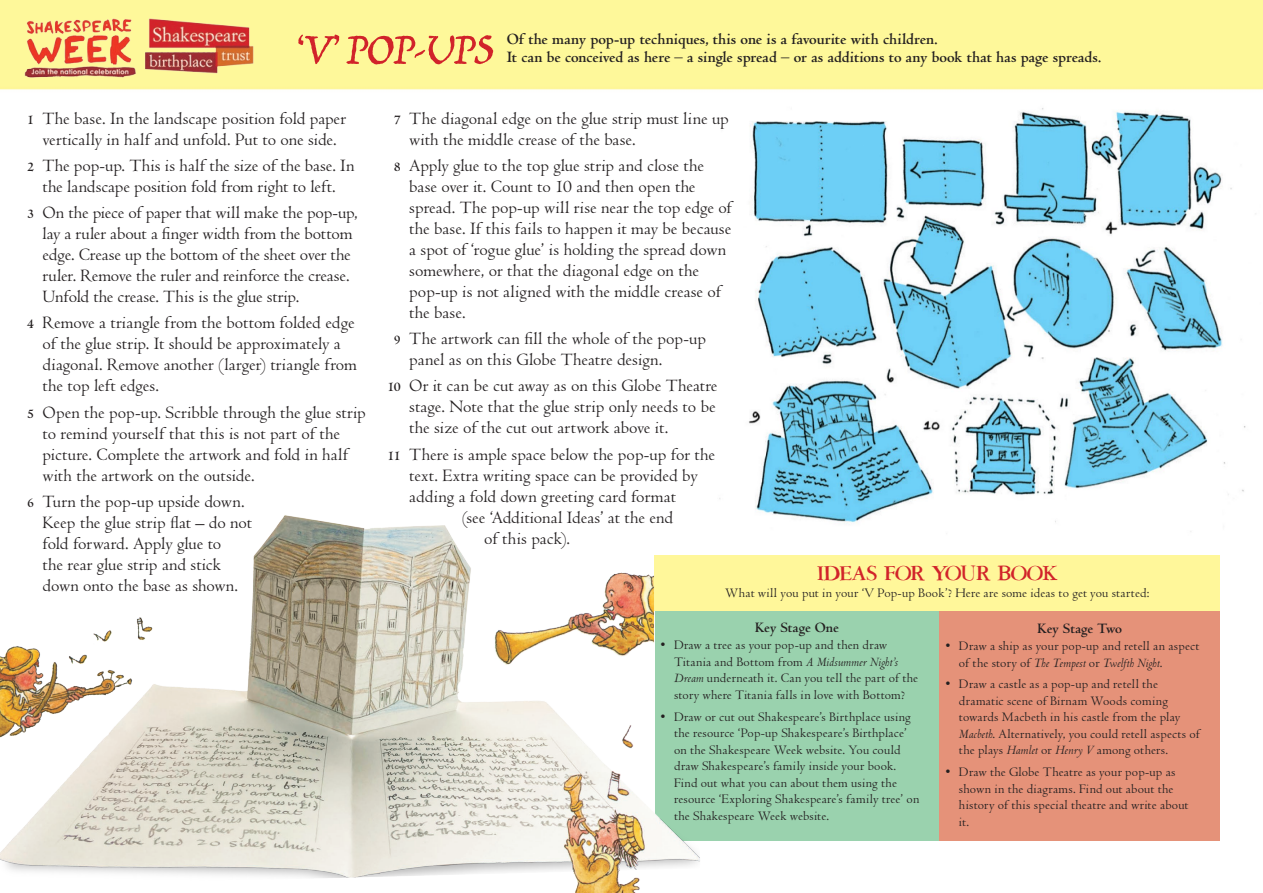
<style>
.page{position:relative;width:1263px;height:893px;background:#fff}
.page>*{position:absolute;margin:0;border:0;box-sizing:border-box;transform-origin:0 0}
.Big_Header{font:79.5px "Ludovico Woodcut";color:#d1232a}
.Ideas_Subhead{font:24px "Bob Graham";letter-spacing:-.025em;color:#d1232a}
.Body_Unlisted_List{font:18px/21px "Centaur";color:#231f20}
.Intro{font:700 16.5px/18px "Centaur";color:#231f20}
.Box_Sub-head{font:700 15px "Centaur";color:#231f20}
.Box_Text{font:13.5px/16.5px "Centaur";letter-spacing:.015em;color:#231f20}
.s1{font-weight:700;font-size:13.5px}
.s2{font-style:italic}
</style>
<div class="page">
<img style="left:0;top:0;width:1263px;height:893px">
<img style="left:14px;top:11px;width:248px;height:74px">
<div style="left:654px;top:556px;width:566px;height:55px;background:#fff79a"></div>
<div style="left:654px;top:611px;width:285px;height:230px;background:#9ad2ae"></div>
<div style="left:939px;top:611px;width:281px;height:230px;background:#e59279"></div>
<p class="Big_Header" style="left:298px;top:-10px;width:198px">‘V’POP-UPS</p>
<p class="Intro" style="left:507px;top:30px;width:596px">Of the many pop-up techniques, this one is a favourite with children.<br>It can be conceived as here – a single spread – or as additions to any book that has page spreads.</p>
<p class="Body_Unlisted_List" style="left:27px;top:108px;width:320px;text-align:center"><span class="s1">1</span> The base. In the landscape position fold paper vertically in half and unfold. Put to one side.</p>
<p class="Body_Unlisted_List" style="left:27px;top:155px;width:329px;text-align:center"><span class="s1">2</span> The pop-up. This is half the size of the base. In the landscape position fold from right to left.</p>
<p class="Body_Unlisted_List" style="left:43px;top:202px;width:317px;text-indent:-16px"><span class="s1">3</span> On the piece of paper that will make the pop-up, lay a ruler about a finger width from the bottom edge. Crease up the bottom of the sheet over the ruler. Remove the ruler and reinforce the crease.<br>Unfold the crease. This is the glue strip.</p>
<p class="Body_Unlisted_List" style="left:43px;top:313px;width:316px;text-indent:-16px"><span class="s1">4</span> Remove a triangle from the bottom folded edge of the glue strip. It should be approximately a diagonal. Remove another (larger) triangle from the top left edges.</p>
<p class="Body_Unlisted_List" style="left:43px;top:402px;width:325px;text-indent:-16px"><span class="s1">5</span> Open the pop-up. Scribble through the glue strip to remind yourself that this is not part of the picture. Complete the artwork and fold in half with the artwork on the outside.</p>
<p class="Body_Unlisted_List" style="left:43px;top:491px;width:211px;text-indent:-16px"><span class="s1">6</span> Turn the pop-up upside down.<br>Keep the glue strip flat – do not fold forward. Apply glue to<br>the rear glue strip and stick down onto the base as shown.</p>
<p class="Body_Unlisted_List" style="left:409px;top:108px;width:321px;text-indent:-16px"><span class="s1">7</span> The diagonal edge on the glue strip must line up with the middle crease of the base.</p>
<p class="Body_Unlisted_List" style="left:409px;top:155px;width:324px;text-indent:-16px"><span class="s1">8</span> Apply glue to the top glue strip and close the base over it. Count to 10 and then open the spread. The pop-up will rise near the top edge of the base. If this fails to happen it may be because a spot of ‘rogue glue’ is holding the spread down somewhere, or that the diagonal edge on the pop-up is not aligned with the middle crease of the base.</p>
<p class="Body_Unlisted_List" style="left:409px;top:328px;width:298px;text-indent:-16px"><span class="s1">9</span> The artwork can fill the whole of the pop-up panel as on this Globe Theatre design.</p>
<p class="Body_Unlisted_List" style="left:409px;top:376px;width:310px;text-align:justify;text-indent:-22px"><span class="s1">10</span> Or it can be cut away as on this Globe Theatre stage. Note that the glue strip only needs to be the size of the cut out artwork above it.</p>
<p class="Body_Unlisted_List" style="left:387px;top:444px;width:329px"><span class="s1">11</span> There is ample space below the pop-up for the</p>
<p class="Body_Unlisted_List" style="left:409px;top:465px;width:290px">text. Extra writing space can be provided by</p>
<p class="Body_Unlisted_List" style="left:409px;top:486px;width:268px">adding a fold down greeting card format</p>
<p class="Body_Unlisted_List" style="left:462px;top:507px;width:212px">(see ‘Additional Ideas’ at the end</p>
<p class="Body_Unlisted_List" style="left:484px;top:528px;width:87px">of this pack).</p>
<p class="Ideas_Subhead" style="left:817px;top:558px;width:241px">IDEAS FOR YOUR BOOK</p>
<p class="Box_Text" style="left:725px;top:584px;width:426px">What will you put in your ‘V Pop-up Book’? Here are some ideas to get you started:</p>
<p class="Box_Sub-head" style="left:755px;top:620px;width:85px">Key Stage One</p>
<p class="Box_Text" style="left:674px;top:637px;width:246px;text-indent:-14px">• Draw a tree as your pop-up and then draw Titania and Bottom from <span class="s2">A Midsummer Night’s Dream</span> underneath it. Can you tell the part of the story where Titania falls in love with Bottom?</p>
<p class="Box_Text" style="left:674px;top:709px;width:247px;text-indent:-14px">• Draw or cut out Shakespeare’s Birthplace using the resource ‘Pop-up Shakespeare’s Birthplace’ on the Shakespeare Week website. You could draw Shakespeare’s family inside your book.<br>Find out what you can about them using the resource ‘Exploring Shakespeare’s family tree’ on the Shakespeare Week website.</p>
<p class="Box_Sub-head" style="left:1037px;top:620px;width:86px">Key Stage Two</p>
<p class="Box_Text" style="left:959px;top:638px;width:242px;text-indent:-14px">• Draw a ship as your pop-up and retell an aspect of the story of <span class="s2">The Tempest</span> or <span class="s2">Twelfth Night</span>.</p>
<p class="Box_Text" style="left:959px;top:676px;width:242px;text-indent:-14px">• Draw a castle as a pop-up and retell the dramatic scene of Birnam Woods coming towards Macbeth in his castle from the play <span class="s2">Macbeth</span>. Alternatively, you could retell aspects of the plays <span class="s2">Hamlet</span> or <span class="s2">Henry V</span> among others.</p>
<p class="Box_Text" style="left:959px;top:764px;width:231px;text-indent:-14px">• Draw the Globe Theatre as your pop-up as shown in the diagrams. Find out about the history of this special theatre and write about it.</p>
</div>
